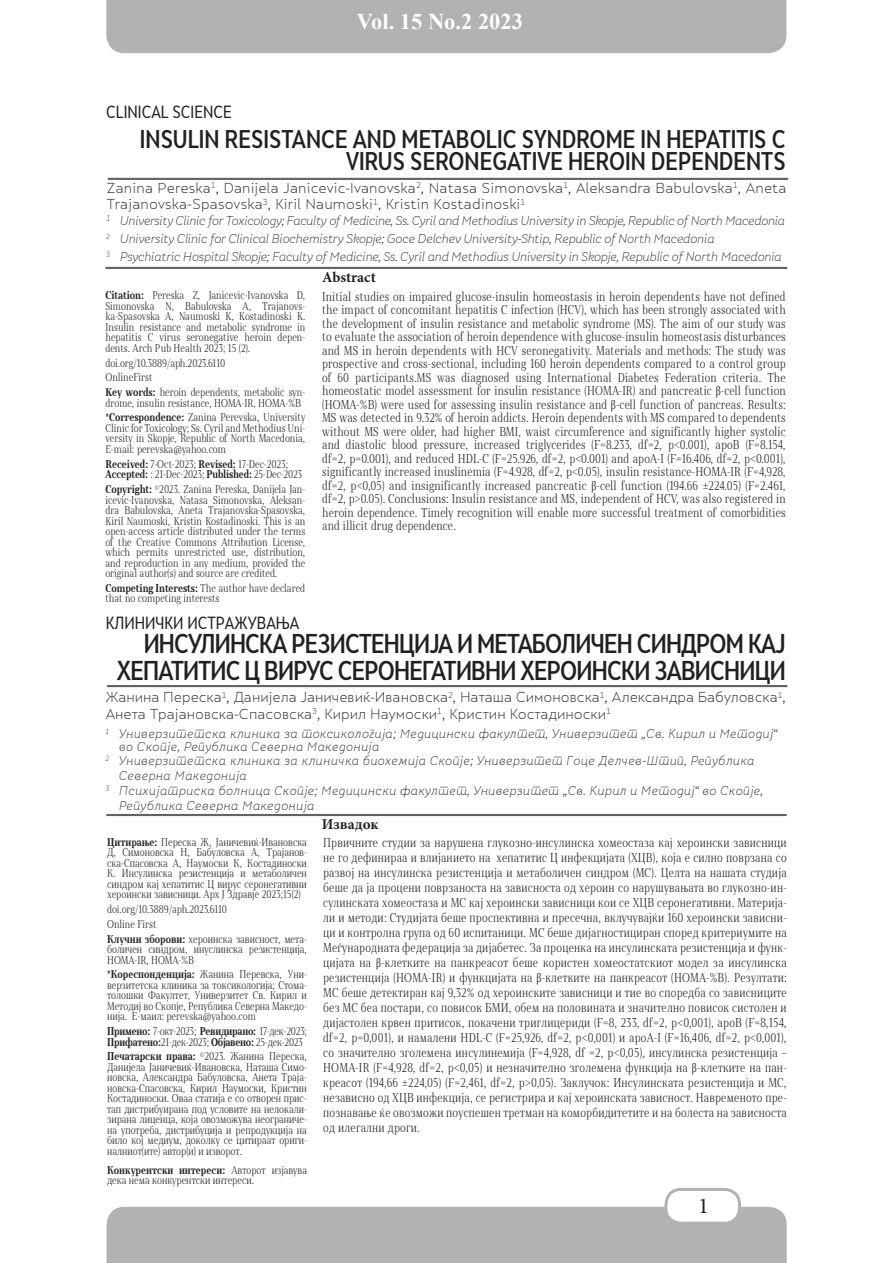
<style>
.page{position:relative;width:893px;height:1263px;background:#fff}
.page>*{position:absolute;margin:0;border:0;box-sizing:border-box;transform-origin:0 0}
.t1{font:500 25.5px/27px "Skola Sans Cn";letter-spacing:-.03em;color:#231f20;text-align:right}
.t2{font:500 24px/22.5px "Skola Sans Cn";color:#231f20;text-align:right}
.t3{font:700 22.5px "Times New Roman";color:#fff}
.t4{font:22.5px "Minion Pro";color:#231f20}
.t5{font:16.5px "Skola Sans Cn";color:#231f20}
.t6{font:700 15px "Minion Pro";color:#231f20}
.t7{font:300 13.5px/16.5px "Skola Sans";color:#231f20}
.t8{font:300 12px/15px "Skola Serif Cn";letter-spacing:.015em;color:#231f20;text-align:justify}
.t9{font:300 12px/15px "Skola Sans It";letter-spacing:.03em;color:#231f20}
.t10{font:300 12px "Skola Sans It";letter-spacing:-.02em;color:#231f20}
.t11{font:300 12px "Skola Sans It";letter-spacing:-.03em;color:#231f20}
.t12{font:300 10.5px/10.5px "Skola Serif Cn";color:#231f20;text-align:justify}
.t13{font:300 10.5px/10.5px "Skola Serif Cn";letter-spacing:-.02em;color:#231f20}
.s1{font-weight:700}
.s2{font-family:"Stobi Serif Cn"}
</style>
<div class="page">
<div style="left:106px;top:0;width:680px;height:53px;background:#b3b2b2"></div>
<div style="left:107px;top:1207px;width:680px;height:56px;background:#b3b2b2"></div>
<div style="left:666px;top:1189px;width:73px;height:34px;background:#fff;border-radius:15px"></div>
<div style="left:664px;top:1188px;width:77px;height:36px;border:3px solid #b2b2b2;border-radius:15px"></div>
<hr style="left:107px;top:685px;width:680px;height:2px;background:#636366">
<hr style="left:106px;top:814px;width:681px;height:2px;background:#636366">
<hr style="left:105px;top:267px;width:682px;height:2px;background:#636366">
<hr style="left:108px;top:178px;width:680px;height:2px;background:#636366">
<p class="t5" style="left:106px;top:102px;width:127px">CLINICAL SCIENCE</p>
<p class="t3" style="left:357px;top:6px;width:168px">Vol. 15 No.2 2023</p>
<p class="t2" style="left:140px;top:127px;width:647px">INSULIN RESISTANCE AND METABOLIC SYNDROME IN HEPATITIS C<br>VIRUS SERONEGATIVE HEROIN DEPENDENTS</p>
<p class="t7" style="left:106px;top:179px;width:682px">Zanina Pereska<sup>1</sup>, Danijela Janicevic-Ivanovska<sup>2</sup>, Natasa Simonovska<sup>1</sup>, Aleksandra Babulovska<sup>1</sup>, Aneta<br>Trajanovska-Spasovska<sup>3</sup>, Kiril Naumoski<sup>1</sup>, Kristin Kostadinoski<sup>1</sup></p>
<p class="t11" style="left:106px;top:214px;width:680px"><sup>1</sup> University Clinic for Toxicology; Faculty of Medicine, Ss. Cyril and Methodius University in Skopje, Republic of North Macedonia</p>
<p class="t10" style="left:106px;top:231px;width:609px"><sup>2</sup> University Clinic for Clinical Biochemistry Skopje; Goce Delchev University-Shtip, Republic of North Macedonia</p>
<p class="t10" style="left:106px;top:249px;width:677px"><sup>3</sup> Psychiatric Hospital Skopje; Faculty of Medicine, Ss. Cyril and Methodius University in Skopje, Republic of North Macedonia</p>
<p class="t12" style="left:105px;top:290px;width:201px"><span class="s1">Citation:</span> Pereska Z, Janicevic-Ivanovska D, Simonovska N, Babulovska A, Trajanovs&shy;ka-Spasovska A, Naumoski K, Kostadinoski K.<br>Insulin resistance and metabolic syndrome in hepatitis C virus seronegative heroin depen&shy;dents. Arch Pub Health 2023; 15 (2).</p>
<p class="t12" style="left:105px;top:358px;width:121px">doi.org/10.3889/aph.2023.6110</p>
<p class="t12" style="left:105px;top:372px;width:49px">OnlineFirst</p>
<p class="t12" style="left:105px;top:387px;width:201px"><span class="s1">Key words:</span> heroin dependents, metabolic syn&shy;drome, insulin resistance, HOMA-IR, HOMA-%B</p>
<p class="t12" style="left:105px;top:412px;width:201px"><span class="s1">*Correspondence:</span> Zanina Perevska, University Clinic for Toxicology; Ss. Cyril and Methodius Uni&shy;versity in Skopje, Republic of North Macedonia, E-mail: perevska@yahoo.com</p>
<p class="t12" style="left:105px;top:459px;width:198px"><span class="s1">Received:</span> 7-Oct-2023; <span class="s1">Revised:</span> 17-Dec-2023;<br><span class="s1">Accepted:</span> : 21-Dec-2023; <span class="s1">Published:</span> 25-Dec-2023</p>
<p class="t12" style="left:105px;top:484px;width:201px"><span class="s1">Copyright:</span> <sup>©</sup>2023. Zanina Pereska, Danijela Jan&shy;icevic-Ivanovska, Natasa Simonovska, Aleksan&shy;dra Babulovska, Aneta Trajanovska-Spasovska, Kiril Naumoski, Kristin Kostadinoski. This is an open-access article distributed under the terms of the Creative Commons Attribution License, which permits unrestricted use, distribution, and reproduction in any medium, provided the original author(s) and source are credited.</p>
<p class="t12" style="left:105px;top:583px;width:201px"><span class="s1">Competing Interests:</span> The author have declared that no competing interests</p>
<p class="t5" style="left:106px;top:613px;width:195px">КЛИНИЧКИ ИСТРАЖУВАЊА</p>
<p class="t6" style="left:322px;top:267px;width:55px">Abstract</p>
<p class="t8" style="left:322px;top:289px;width:465px;line-height:13.5px">Initial studies on impaired glucose-insulin homeostasis in heroin dependents have not defined the impact of concomitant hepatitis C infection (HCV), which has been strongly associated with the development of insulin resistance and metabolic syndrome (MS). The aim of our study was to evaluate the association of heroin dependence with glucose-insulin homeostasis disturbances and MS in heroin dependents with HCV seronegativity. Materials and methods: The study was prospective and cross-sectional, including 160 heroin dependents compared to a control group of 60 participants.MS was diagnosed using International Diabetes Federation criteria. The homeostatic model assessment for insulin resistance (HOMA-IR) and pancreatic <span class="s2">β</span>-cell function (HOMA-%B) were used for assessing insulin resistance and <span class="s2">β</span>-cell function of pancreas. Results:<br>MS was detected in 9.32% of heroin addicts. Heroin dependents with MS compared to dependents without MS were older, had higher BMI, waist circumference and significantly higher systolic and diastolic blood pressure, increased triglycerides (F=8.233, df=2, p&lt;0.001), apoB (F=8.154, df=2, p=0.001), and reduced HDL-C (F=25.926, df=2, p&lt;0.001) and apoA-I (F=16.406, df=2, p&lt;0.001), significantly increased inuslinemia (F=4.928, df=2, p&lt;0.05), insulin resistance-HOMA-IR (F=4,928, df=2, p&lt;0,05) and insignificantly increased pancreatic <span class="s2">β</span>-cell function (194.66 ±224.05) (F=2.461, df=2, p&gt;0.05). Conclusions: Insulin resistance and МS, independent of HCV, was also registered in heroin dependence. Timely recognition will enable more successful treatment of comorbidities and illicit drug dependence.</p>
<p class="t1" style="left:117px;top:630px;width:670px">ИНСУЛИНСКА РЕЗИСТЕНЦИЈА И МЕТАБОЛИЧЕН СИНДРОМ КАЈ<br>ХЕПАТИТИС Ц ВИРУС СЕРОНЕГАТИВНИ ХЕРОИНСКИ ЗАВИСНИЦИ</p>
<p class="t7" style="left:106px;top:689px;width:682px">Жанина Переска<sup>1</sup>, Даниjела Јаничевиќ-Ивановска<sup>2</sup>, Наташа Симоновска<sup>1</sup>, Александра Бабуловска<sup>1</sup>,<br>Анета Трајановска-Спасовска<sup>3</sup>, Кирил Наумоски<sup>1</sup>, Кристин Костадиноски<sup>1</sup></p>
<p class="t9" style="left:119px;top:726px;width:659px;line-height:13.5px;text-indent:-14px"><sup>1</sup> Универзитетска клиника за токсикологија; Медицински факултет, Универзитет „Св. Кирил и Методиј“ во Скопје, Република Северна Македонија</p>
<p class="t9" style="left:119px;top:752px;width:637px;text-indent:-14px"><sup>2</sup> Универзитетска клиника за клиничка биохемија Скопје; Универзитет Гоце Делчев-Штип, Република<br>Северна Македонија</p>
<p class="t9" style="left:119px;top:782px;width:646px;text-indent:-14px"><sup>3</sup> Психијатриска болница Скопје; Медицински факултет, Универзитет „Св. Кирил и Методиј“ во Скопје,<br>Република Северна Македонија</p>
<p class="t12" style="left:107px;top:837px;width:201px"><span class="s1">Цитирање:</span> Переска Ж, Јаничевиќ-Ивановска Д, Симоновска Н, Бабуловска А, Трајанов&shy;ска-Спасовска А, Наумоски К, Костадиноски К. Инсулинска резистенција и метаболичен синдром кај хепатитис Ц вирус серонегативни хероински зависници. Арх Ј Здравје 2023;15(2)</p>
<p class="t12" style="left:107px;top:904px;width:121px">doi.org/10.3889/aph.2023.6110</p>
<p class="t12" style="left:107px;top:919px;width:51px">Оnline First</p>
<p class="t12" style="left:107px;top:933px;width:201px"><span class="s1">Клучни зборови:</span> хероинска зависност, мета&shy;боличен синдром, инуслинска резистенција, HOMA-IR, HOMA-%B</p>
<p class="t12" style="left:107px;top:969px;width:201px"><span class="s1">*Кореспонденција:</span> Жанина Перевска, Уни&shy;верзитетска клиника за токсикологија; Стома&shy;толошки Фaкултет, Универзитет Св. Кирил и Методиј во Скопје, Република Северна Македо&shy;нија. Е-маил: perevska@yahoo.com</p>
<p class="t13" style="left:107px;top:1026px;width:201px"><span class="s1">Примено:</span> 7-окт-2023; <span class="s1">Ревидирано:</span> 17-дек-2023;<br><span class="s1">Прифатено:</span>21-дек-2023; <span class="s1">Објавено:</span> 25-дек-2023</p>
<p class="t12" style="left:107px;top:1051px;width:201px"><span class="s1">Печатарски права:</span> <sup>©</sup>2023. Жанина Переска, Даниjела Јаничевиќ-Ивановска, Наташа Симо&shy;новска, Александра Бабуловска, Анета Траја&shy;новска-Спасовска, Кирил Наумоски, Кристин Костадиноски. Оваа статија е со отворен прис&shy;тап дистрибуирана под условите на нелокали&shy;зирана лиценца, која овозможува неограниче&shy;на употреба, дистрибуција и репродукција на било кој медиум, доколку се цитираат ориги&shy;налниот(ите) автор(и) и изворот.</p>
<p class="t12" style="left:107px;top:1165px;width:201px"><span class="s1">Конкурентски интереси:</span> Авторот изјавува дека нема конкурентски интереси.</p>
<p class="t6" style="left:322px;top:814px;width:58px">Извадок</p>
<p class="t8" style="left:323px;top:835px;width:465px">Првичните студии за нарушена глукозно-инсулинска хомеостаза кај хероински зависници не го дефинираа и влијанието на хепатитис Ц инфекцијата (ХЦВ), којa е силно поврзана со развој на инсулинска резистенција и метаболичен синдром (МС). Целта на нашата студија беше да ја процени поврзаноста на зависноста од хероин со нарушувањата во глукозно-ин&shy;сулинската хомеостаза и МС кај хероински зависници кои се ХЦВ серонегативни. Материја&shy;ли и методи: Студијата беше проспективна и пресечна, вклучувајќи 160 хероински зависни&shy;ци и контролна група од 60 испитаници. МС беше дијагностициран според критериумите на Меѓународната федерација за дијабетес. За проценка на инсулинската резистенција и функ&shy;цијата на <span class="s2">β</span>-клетките на панкреасот беше користен хомеостатскиот модел за инсулинска резистенција (HOMA-IR) и функцијата на <span class="s2">β</span>-клетките на панкреасот (HOMA-%B). Резултати:<br>МС беше детектиран кај 9,32% од хероинските зависници и тие во споредба со зависниците без МС беа постари, со повисок БМИ, обем на половината и значително повисок систолен и дијастолен крвен притисок, покачени триглицериди (F=8, 233, df=2, p&lt;0,001), apoB (F=8,154, df=2, p=0,001), и намалени HDL-C (F=25,926, df=2, p&lt;0,001) и apoA-I (F=16,406, df=2, p&lt;0,001), со значително зголемена инсулинемија (F=4,928, df =2, p&lt;0,05), инсулинска резистенција – HOMA-IR (F=4,928, df=2, p&lt;0,05) и незначително зголемена функција на <span class="s2">β</span>-клетките на пан&shy;креасот (194,66 ±224,05) (F=2,461, df=2, p&gt;0,05). Заклучок: Инсулинската резистенција и МС, независно од ХЦВ инфекција, се регистрира и кај хероинската зависност. Навременото пре&shy;познавање ќе овозможи поуспешен третман на коморбидитетите и на болеста на зависноста од илегални дроги.</p>
<h3 class="t4" style="left:698px;top:1191px;width:12px">1</h3>
</div>
